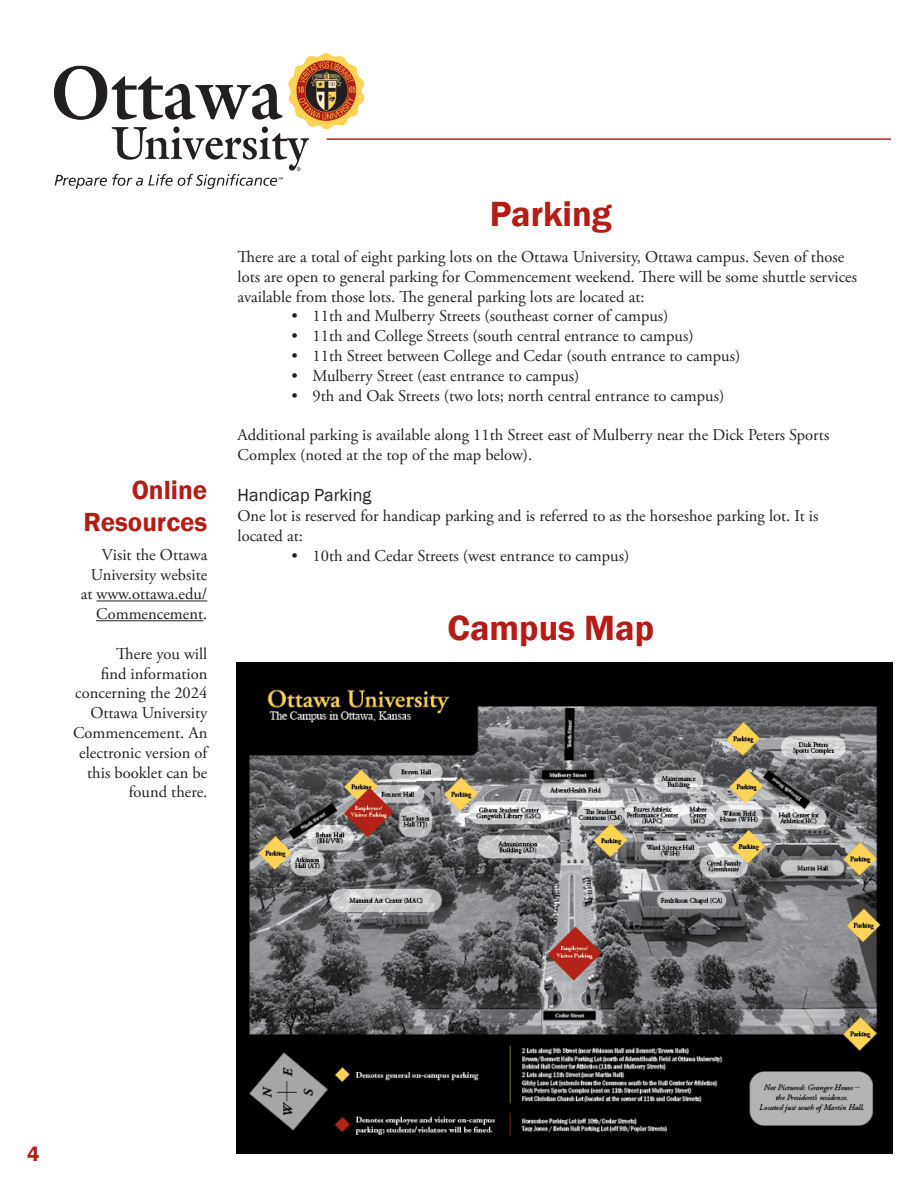
<style>
.page{position:relative;width:918px;height:1188px;background:#fff}
.page>*{position:absolute;margin:0;border:0;box-sizing:border-box;transform-origin:0 0}
.t1{font:600 36px "Franklin Gothic";color:#b41d15}
.t2{font:600 27px/32.4px "Franklin Gothic";color:#b41d15;text-align:right}
.t3{font:600 21px "Franklin Gothic";color:#b41d15}
.t4{font:18px "Franklin Gothic";color:#231f20}
.t5{font:16.5px/19.8px "Adobe Garamond Pro";color:#231f20}
</style>
<div class="page">
<hr style="left:327px;top:138px;width:564px;height:2px;background:#b32017">
<img style="left:54px;top:54px;width:309px;height:134px">
<hr style="left:97px;top:601px;width:110px;height:1px;background:#231f20">
<hr style="left:96px;top:620px;width:107px;height:1px;background:#231f20">
<img style="left:236px;top:663px;width:656px;height:490px">
<p class="t2" style="left:83px;top:474px;width:125px">Online<br>Resources</p>
<p class="t5" style="left:81px;top:545px;width:128px;text-align:right">Visit the Ottawa<br>University website at www.ottawa.edu/<br>Commencement.</p>
<p class="t5" style="left:73px;top:644px;width:136px;text-align:right">There you will<br>find information concerning the 2024<br>Ottawa University<br>Commencement. An electronic version of this booklet can be found there.</p>
<p class="t1" style="left:490px;top:192px;width:124px">Parking</p>
<p class="t5" style="left:238px;top:248px;width:621px">There are a total of eight parking lots on the Ottawa University, Ottawa campus. Seven of those lots are open to general parking for Commencement weekend. There will be some shuttle services available from those lots. The general parking lots are located at:</p>
<p class="t5" style="left:292px;top:307px;width:378px">• 11th and Mulberry Streets (southeast corner of campus)</p>
<p class="t5" style="left:292px;top:327px;width:404px">• 11th and College Streets (south central entrance to campus)</p>
<p class="t5" style="left:292px;top:347px;width:450px">• 11th Street between College and Cedar (south entrance to campus)</p>
<p class="t5" style="left:292px;top:366px;width:289px">• Mulberry Street (east entrance to campus)</p>
<p class="t5" style="left:292px;top:386px;width:434px">• 9th and Oak Streets (two lots; north central entrance to campus)</p>
<p class="t5" style="left:238px;top:426px;width:593px">Additional parking is available along 11th Street east of Mulberry near the Dick Peters Sports<br>Complex (noted at the top of the map below).</p>
<p class="t4" style="left:238px;top:484px;width:135px">Handicap Parking</p>
<p class="t5" style="left:238px;top:507px;width:582px">One lot is reserved for handicap parking and is referred to as the horseshoe parking lot. It is located at:</p>
<p class="t5" style="left:292px;top:546px;width:339px">• 10th and Cedar Streets (west entrance to campus)</p>
<p class="t1" style="left:448px;top:606px;width:208px">Campus Map</p>
<p class="t3" style="left:27px;top:1141px;width:14px">4</p>
</div>
